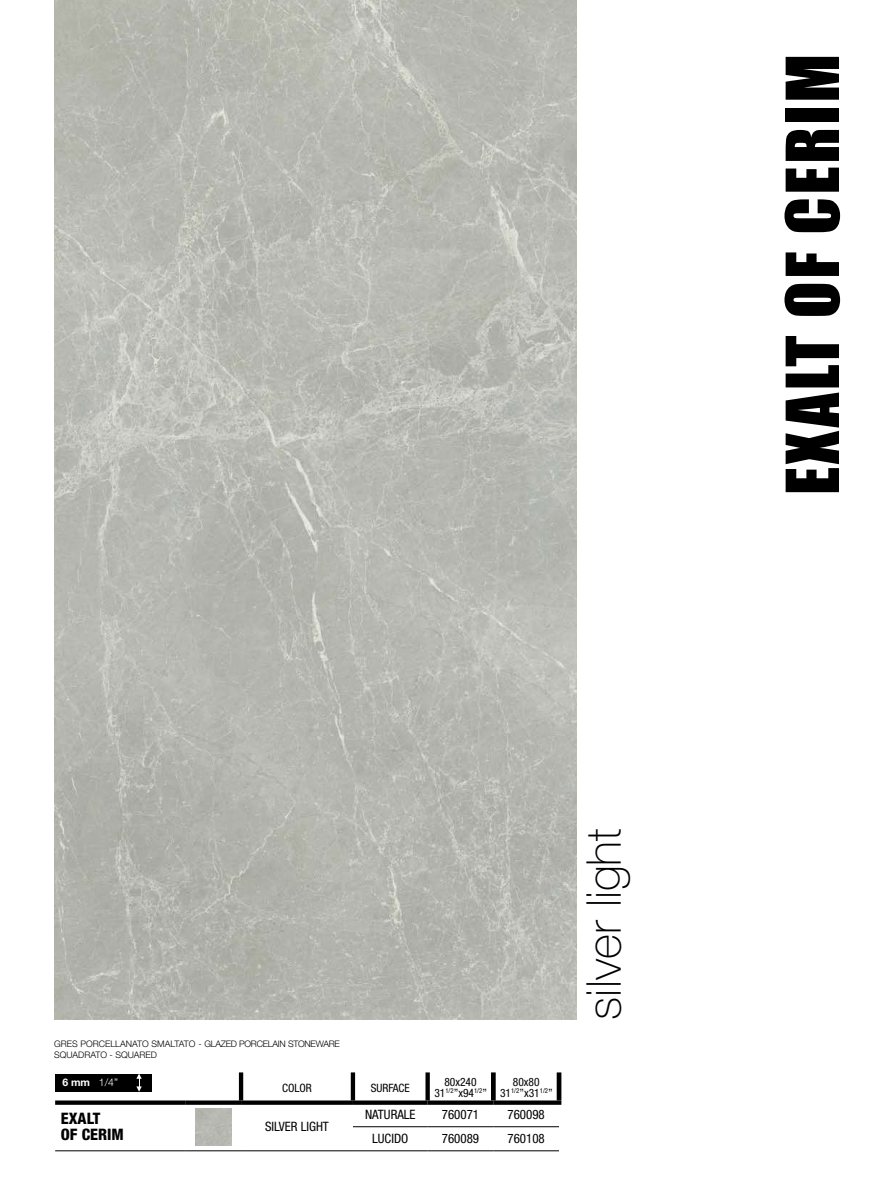
<style>
.page{position:relative;width:893px;height:1191px;background:#fff}
.page>*{position:absolute;margin:0;border:0;box-sizing:border-box;transform-origin:0 0}
.t1{font:67.5px "Impact";letter-spacing:.04em;color:#000}
.t2{font:100 48px "Helvetica Neue LT Std";color:#000}
.t3{font:800 condensed 15.75px/16px "Helvetica Neue LT Std";color:#000}
.t4{font:condensed 13.05px "Helvetica Neue LT Std";color:#000}
.t5{font:condensed 12.9px "Helvetica Neue LT Std";color:#000}
.t6{font:condensed 11.55px/10.5px "Helvetica Neue LT Std";color:#000;text-align:center}
.t7{font:300 10.5px "Helvetica Neue LT Std";color:#fff}
.t8{font:300 9px "Helvetica Neue LT Std";letter-spacing:-.03em;color:#000}
.t9{font:300 9px "Helvetica Neue";color:#000}
.s1{font-weight:700}
</style>
<div class="page">
<img style="left:54px;top:0;width:523px;height:1019px">
<hr style="left:353px;top:1126px;width:75px;height:1px;background:#000">
<hr style="left:428px;top:1126px;width:65px;height:1px;background:#000">
<hr style="left:493px;top:1126px;width:66px;height:1px;background:#000">
<hr style="left:55px;top:1150px;width:131px;height:1px;background:#000">
<hr style="left:186px;top:1150px;width:55px;height:1px;background:#000">
<hr style="left:241px;top:1150px;width:112px;height:1px;background:#000">
<hr style="left:353px;top:1150px;width:75px;height:1px;background:#000">
<hr style="left:428px;top:1150px;width:65px;height:1px;background:#000">
<hr style="left:493px;top:1150px;width:66px;height:1px;background:#000">
<svg style="left:55px;top:1100px;width:131px;height:4px"></svg>
<svg style="left:186px;top:1100px;width:55px;height:4px"></svg>
<svg style="left:241px;top:1100px;width:112px;height:4px"></svg>
<svg style="left:353px;top:1100px;width:75px;height:4px"></svg>
<svg style="left:428px;top:1100px;width:65px;height:4px"></svg>
<svg style="left:493px;top:1100px;width:68px;height:4px"></svg>
<hr style="left:239px;top:1072px;width:4px;height:28px;background:#000">
<hr style="left:351px;top:1072px;width:4px;height:28px;background:#000">
<div style="left:425px;top:1072px;width:5px;height:28px;background:#000"></div>
<div style="left:491px;top:1072px;width:5px;height:28px;background:#000"></div>
<hr style="left:557px;top:1072px;width:4px;height:28px;background:#000">
<div style="left:55px;top:1073px;width:96px;height:18px;background:#000"></div>
<svg style="left:136px;top:1073px;width:6px;height:18px"></svg>
<p class="t8" style="left:54px;top:1038px;width:287px">GRES PORCELLANATO SMALTATO - GLAZED PORCELAIN STONEWARE</p>
<p class="t9" style="left:54px;top:1049px;width:105px">SQUADRATO - SQUARED</p>
<p class="t7" style="left:62px;top:1075px;width:57px"><span class="s1">6 mm</span> 1/4”</p>
<p class="t6" style="left:282px;top:1082px;width:31px">COLOR</p>
<p class="t6" style="left:371px;top:1082px;width:41px">SURFACE</p>
<p class="t6" style="left:434px;top:1077px;width:54px">80X240<br>31<sup>1/2</sup>”X94<sup>1/2</sup>”</p>
<p class="t6" style="left:500px;top:1077px;width:54px">80X80<br>31<sup>1/2</sup>”X31<sup>1/2</sup>”</p>
<h3 class="t3" style="left:61px;top:1110px;width:64px">EXALT<br>OF CERIM</h3>
<p class="t5" style="left:265px;top:1119px;width:7px">SILVER</p>
<p class="t5" style="left:301px;top:1119px;width:7px">LIGHT</p>
<p class="t5" style="left:365px;top:1107px;width:15px">NATURALE</p>
<p class="t4" style="left:442px;top:1107px;width:39px">760071</p>
<p class="t4" style="left:507px;top:1107px;width:39px">760098</p>
<p class="t5" style="left:372px;top:1131px;width:7px">LUCIDO</p>
<p class="t4" style="left:442px;top:1131px;width:39px">760089</p>
<p class="t4" style="left:507px;top:1131px;width:39px">760108</p>
<h2 class="t2" style="left:576px;top:1019px;width:193px;rotate:-90deg">silver light</h2>
<h1 class="t1" style="left:760px;top:495px;width:442px;rotate:-90deg">EXALT OF CERIM</h1>
</div>
